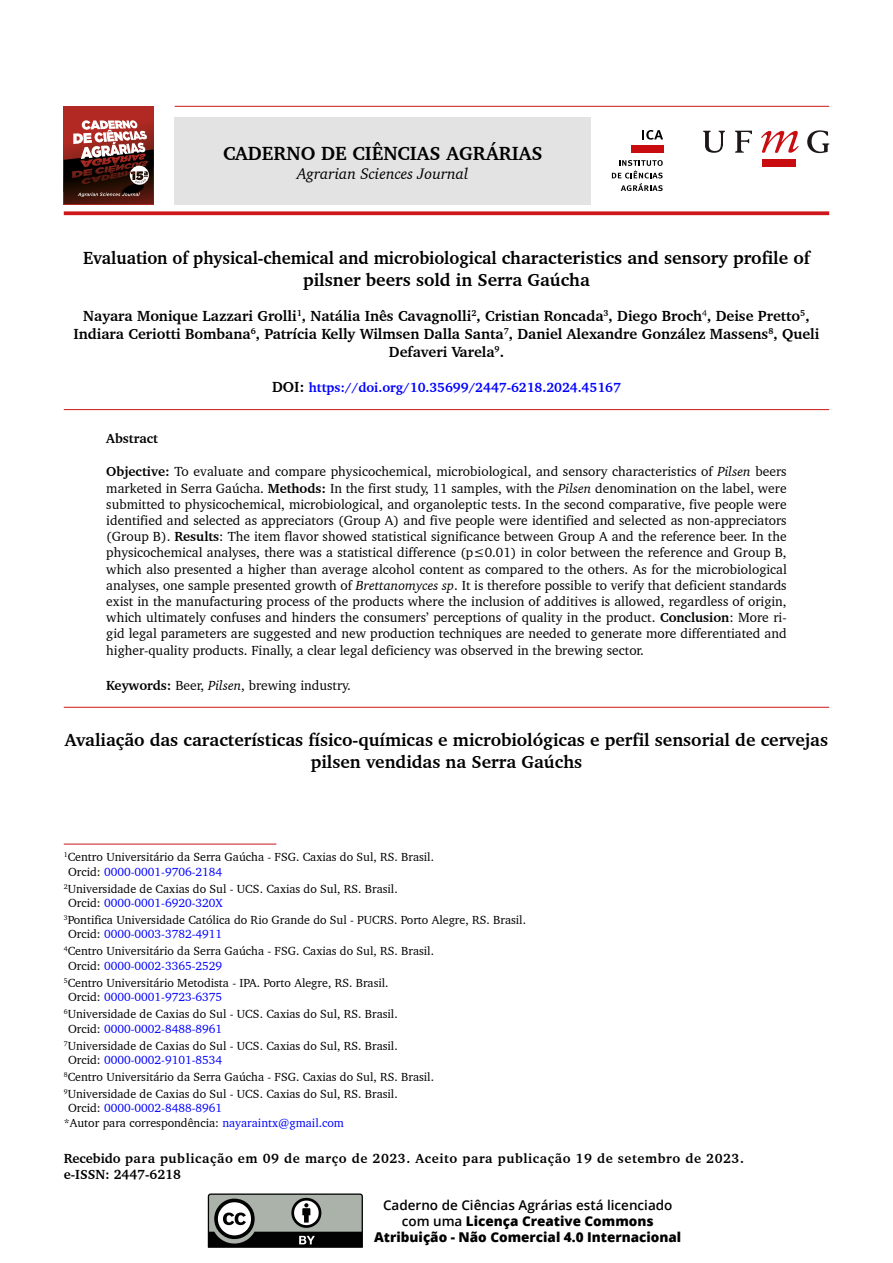
<style>
.page{position:relative;width:893px;height:1263px;background:#fff}
.page>*{position:absolute;margin:0;border:0;box-sizing:border-box;transform-origin:0 0}
.t1{font:700 19.5px "Charter BT";color:#000}
.t2{font:700 18px/21.6px "Charter BT";color:#000;text-align:center}
.t3{font:700 18px/21.6px "Charter BT";color:#000;text-align:center;scale:.95 1}
.t4{font:italic 15.6px "Charter BT";color:#000}
.t5{font:700 15px/18px "Charter BT";color:#000;text-align:center}
.t6{font:13.5px/16.2px "Charter BT";color:#000;text-align:justify}
.t7{font:800 13.5px/16.2px "Open Sans";color:#000;text-align:center}
.t8{font:700 13.5px/16.2px "Charter BT";letter-spacing:.045em;color:#000}
.t9{font:700 13.5px "Charter BT";color:#00f}
.t10{font:700 13.5px "Charter BT";color:#000}
.t11{font:12px/14.4px "Charter BT";color:#000}
.t12{font:12px/14.4px "Charter BT";color:#00f}
.s1{font-size:15px;color:#000}
.s2{font-weight:700}
.s3{font-style:italic}
.s4{color:#00f}
.s5{color:#000}
.s6{font-weight:600}
</style>
<div class="page">
<div style="left:175px;top:117px;width:416px;height:87px;background:#e3e3e3"></div>
<svg style="left:703px;top:131px;width:22px;height:22px"></svg>
<svg style="left:735px;top:131px;width:17px;height:22px"></svg>
<svg style="left:807px;top:130px;width:22px;height:23px"></svg>
<svg style="left:761px;top:131px;width:38px;height:22px"></svg>
<div style="left:762px;top:159px;width:33px;height:8px;background:#c90c0f"></div>
<svg style="left:642px;top:130px;width:21px;height:10px"></svg>
<svg style="left:612px;top:160px;width:51px;height:31px"></svg>
<div style="left:631px;top:145px;width:32px;height:8px;background:#c90c0f"></div>
<hr style="left:175px;top:106px;width:654px;height:1px;background:#cd171a">
<div style="left:64px;top:106px;width:90px;height:98px;background:#b12922"></div>
<svg style="left:64px;top:120px;width:90px;height:84px;background:#794641"></svg>
<svg style="left:64px;top:211px;width:765px;height:4px;background:#d22e30"></svg>
<svg style="left:208px;top:1193px;width:155px;height:55px;background:#757975"></svg>
<hr style="left:64px;top:409px;width:765px;height:1px;background:#cd171a">
<hr style="left:64px;top:707px;width:765px;height:1px;background:#cd171a">
<hr style="left:64px;top:844px;width:212px;height:1px;background:#cd171a">
<h1 class="t1" style="left:223px;top:141px;width:321px">CADERNO DE CIÊNCIAS AGRÁRIAS</h1>
<p class="t4" style="left:297px;top:163px;width:173px">Agrarian Sciences Journal</p>
<h2 class="t3" style="left:83px;top:247px;width:767px">Evaluation of physical-chemical and microbiological characteristics and sensory profile of pilsner beers sold in Serra Gaúcha</h2>
<p class="t5" style="left:74px;top:306px;width:747px">Nayara Monique Lazzari Grolli<sup>1</sup>, Natália Inês Cavagnolli<sup>2</sup>, Cristian Roncada<sup>3</sup>, Diego Broch<sup>4</sup>, Deise Pretto<sup>5</sup>,<br>Indiara Ceriotti Bombana<sup>6</sup>, Patrícia Kelly Wilmsen Dalla Santa<sup>7</sup>, Daniel Alexandre González Massens<sup>8</sup>, Queli<br>Defaveri Varela<sup>9</sup>.</p>
<p class="t9" style="left:272px;top:379px;width:350px"><span class="s1">DOI:</span> https://doi.org/10.35699/2447-6218.2024.45167</p>
<p class="t10" style="left:106px;top:430px;width:53px">Abstract</p>
<p class="t6" style="left:106px;top:463px;width:682px"><span class="s2">Objective:</span> To evaluate and compare physicochemical, microbiological, and sensory characteristics of <span class="s3">Pilsen</span> beers marketed in Serra Gaúcha. <span class="s2">Methods:</span> In the first study, 11 samples, with the <span class="s3">Pilsen</span> denomination on the label, were submitted to physicochemical, microbiological, and organoleptic tests. In the second comparative, five people were identified and selected as appreciators (Group A) and five people were identified and selected as non-appreciators (Group B). <span class="s2">Results</span>: The item flavor showed statistical significance between Group A and the reference beer. In the physicochemical analyses, there was a statistical difference (p≤0.01) in color between the reference and Group B, which also presented a higher than average alcohol content as compared to the others. As for the microbiological analyses, one sample presented growth of <span class="s3">Brettanomyces sp</span>. It is therefore possible to verify that deficient standards exist in the manufacturing process of the products where the inclusion of additives is allowed, regardless of origin, which ultimately confuses and hinders the consumers’ perceptions of quality in the product. <span class="s2">Conclusion</span>: More ri&shy;gid legal parameters are suggested and new production techniques are needed to generate more differentiated and higher-quality products. Finally, a clear legal deficiency was observed in the brewing sector.</p>
<p class="t6" style="left:106px;top:677px;width:246px"><span class="s2">Keywords:</span> Beer, <span class="s3">Pilsen</span>, brewing industry.</p>
<h2 class="t2" style="left:65px;top:729px;width:765px">Avaliação das características físico-químicas e microbiológicas e perfil sensorial de cervejas pilsen vendidas na Serra Gaúchs</h2>
<p class="t11" style="left:68px;top:849px;width:367px;text-indent:-4px"><sup>1</sup>Centro Universitário da Serra Gaúcha - FSG. Caxias do Sul, RS. Brasil.<br>Orcid: <span class="s4">0000-0001-9706-2184</span></p>
<p class="t11" style="left:68px;top:881px;width:331px;text-indent:-4px"><sup>2</sup>Universidade de Caxias do Sul - UCS. Caxias do Sul, RS. Brasil.<br>Orcid: <span class="s4">0000-0001-6920-320X</span></p>
<p class="t11" style="left:68px;top:912px;width:459px;text-indent:-4px"><sup>3</sup>Pontifica Universidade Católica do Rio Grande do Sul - PUCRS. Porto Alegre, RS. Brasil.<br>Orcid: <span class="s4">0000-0003-3782-4911</span></p>
<p class="t11" style="left:68px;top:944px;width:367px;text-indent:-4px"><sup>4</sup>Centro Universitário da Serra Gaúcha - FSG. Caxias do Sul, RS. Brasil.<br>Orcid: <span class="s4">0000-0002-3365-2529</span></p>
<p class="t11" style="left:68px;top:975px;width:322px;text-indent:-4px"><sup>5</sup>Centro Universitário Metodista - IPA. Porto Alegre, RS. Brasil.<br>Orcid: <span class="s4">0000-0001-9723-6375</span></p>
<p class="t11" style="left:68px;top:1006px;width:331px;text-indent:-4px"><sup>6</sup>Universidade de Caxias do Sul - UCS. Caxias do Sul, RS. Brasil.<br>Orcid: <span class="s4">0000-0002-8488-8961</span></p>
<p class="t11" style="left:68px;top:1038px;width:331px;text-indent:-4px"><sup>7</sup>Universidade de Caxias do Sul - UCS. Caxias do Sul, RS. Brasil.<br>Orcid: <span class="s4">0000-0002-9101-8534</span></p>
<p class="t11" style="left:64px;top:1068px;width:372px;line-height:17px"><sup>8</sup>Centro Universitário da Serra Gaúcha - FSG. Caxias do Sul, RS. Brasil.<br><sup>9</sup>Universidade de Caxias do Sul - UCS. Caxias do Sul, RS. Brasil.</p>
<p class="t12" style="left:64px;top:1101px;width:282px;text-indent:4px"><span class="s5">Orcid:</span> 0000-0002-8488-8961<br><span class="s5">*Autor para correspondência:</span> nayaraintx@gmail.com</p>
<p class="t8" style="left:64px;top:1150px;width:682px">Recebido para publicação em 09 de março de 2023. Aceito para publicação 19 de setembro de 2023. e-ISSN: 2447-6218</p>
<p class="t7" style="left:374px;top:1196px;width:309px"><span class="s6">Caderno de Ciências Agrárias está licenciado com uma</span> Licença Creative Commons<br>Atribuição - Não Comercial 4.0 Internacional</p>
</div>
